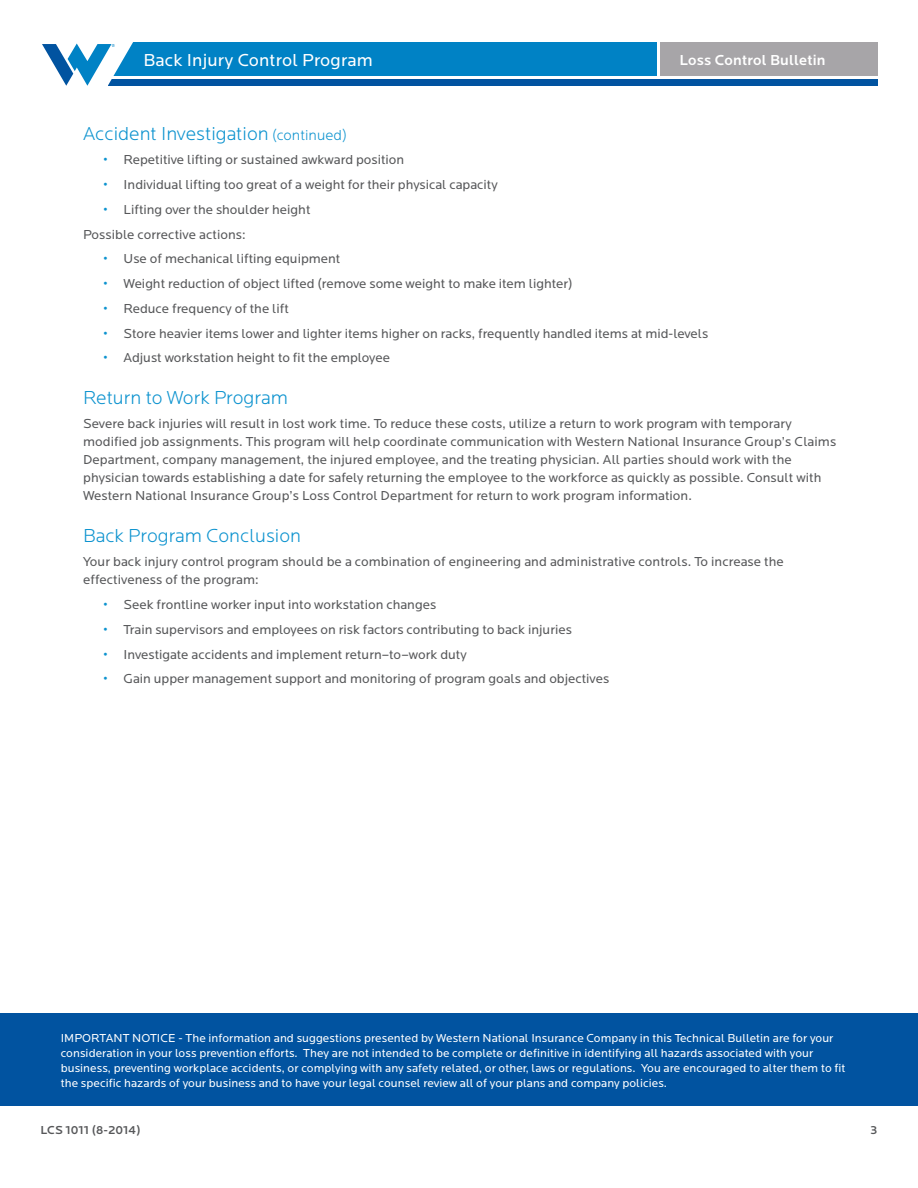
<style>
.page{position:relative;width:918px;height:1188px;background:#fff}
.page>*{position:absolute;margin:0;border:0;box-sizing:border-box;transform-origin:0 0}
.Header_-_sub_1{font:300 19.5px "Locator";color:#0d93cf}
.t1{font:18px "Locator";letter-spacing:.01em;color:#fff}
.t2{font:500 15px "Locator";letter-spacing:.01em;color:#fff}
.Body_Copy{font:13.5px/18px "Locator";color:#57585a}
.Body_Copy-2{font:12px/15px "Locator";letter-spacing:.005em;color:#fff}
.Body_Copy-3{font:500 12px "Locator";color:#57585a}
.s1{font-size:15px}
.s2{font-weight:700;color:#0d93cf}
</style>
<div class="page">
<div style="left:108px;top:42px;width:549px;height:34px;background:#0082c5"></div>
<div style="left:108px;top:79px;width:770px;height:7px;background:#0153a0"></div>
<div style="left:660px;top:42px;width:218px;height:34px;background:#a7a5a8"></div>
<svg style="left:42px;top:42px;width:91px;height:44px"></svg>
<div style="left:0;top:1013px;width:918px;height:93px;background:#0153a0"></div>
<p class="t1" style="left:143px;top:50px;width:231px">Back Injury Control Program</p>
<p class="t2" style="left:680px;top:51px;width:147px">Loss Control Bulletin</p>
<p class="Header_-_sub_1" style="left:83px;top:123px;width:265px">Accident Investigation <span class="s1">(continued)</span></p>
<p class="Body_Copy" style="left:103px;top:151px;width:302px"><span class="s2">•</span> Repetitive lifting or sustained awkward position</p>
<p class="Body_Copy" style="left:103px;top:176px;width:396px"><span class="s2">•</span> Individual lifting too great of a weight for their physical capacity</p>
<p class="Body_Copy" style="left:103px;top:201px;width:209px"><span class="s2">•</span> Lifting over the shoulder height</p>
<p class="Body_Copy" style="left:83px;top:225px;width:164px">Possible corrective actions:</p>
<p class="Body_Copy" style="left:103px;top:250px;width:239px"><span class="s2">•</span> Use of mechanical lifting equipment</p>
<p class="Body_Copy" style="left:103px;top:275px;width:471px"><span class="s2">•</span> Weight reduction of object lifted (remove some weight to make item lighter)</p>
<p class="Body_Copy" style="left:103px;top:300px;width:187px"><span class="s2">•</span> Reduce frequency of the lift</p>
<p class="Body_Copy" style="left:103px;top:324px;width:606px"><span class="s2">•</span> Store heavier items lower and lighter items higher on racks, frequently handled items at mid-levels</p>
<p class="Body_Copy" style="left:103px;top:349px;width:288px"><span class="s2">•</span> Adjust workstation height to fit the employee</p>
<p class="Header_-_sub_1" style="left:83px;top:387px;width:206px">Return to Work Program</p>
<p class="Body_Copy" style="left:83px;top:415px;width:755px">Severe back injuries will result in lost work time. To reduce these costs, utilize a return to work program with temporary modified job assignments. This program will help coordinate communication with Western National Insurance Group’s Claims Department, company management, the injured employee, and the treating physician. All parties should work with the physician towards establishing a date for safely returning the employee to the workforce as quickly as possible. Consult with Western National Insurance Group’s Loss Control Department for return to work program information.</p>
<p class="Header_-_sub_1" style="left:83px;top:525px;width:219px">Back Program Conclusion</p>
<p class="Body_Copy" style="left:83px;top:553px;width:702px">Your back injury control program should be a combination of engineering and administrative controls. To increase the effectiveness of the program:</p>
<p class="Body_Copy" style="left:103px;top:596px;width:334px"><span class="s2">•</span> Seek frontline worker input into workstation changes</p>
<p class="Body_Copy" style="left:103px;top:621px;width:470px"><span class="s2">•</span> Train supervisors and employees on risk factors contributing to back injuries</p>
<p class="Body_Copy" style="left:103px;top:645px;width:365px"><span class="s2">•</span> Investigate accidents and implement return–to–work duty</p>
<p class="Body_Copy" style="left:103px;top:670px;width:507px"><span class="s2">•</span> Gain upper management support and monitoring of program goals and objectives</p>
<p class="Body_Copy-2" style="left:61px;top:1031px;width:786px">IMPORTANT NOTICE - The information and suggestions presented by Western National Insurance Company in this Technical Bulletin are for your consideration in your loss prevention efforts. They are not intended to be complete or definitive in identifying all hazards associated with your business, preventing workplace accidents, or complying with any safety related, or other, laws or regulations. You are encouraged to alter them to fit the specific hazards of your business and to have your legal counsel review all of your plans and company policies.</p>
<p class="Body_Copy-3" style="left:40px;top:1123px;width:102px">LCS 1011 (8-2014)</p>
<p class="Body_Copy-3" style="left:871px;top:1123px;width:8px">3</p>
</div>
